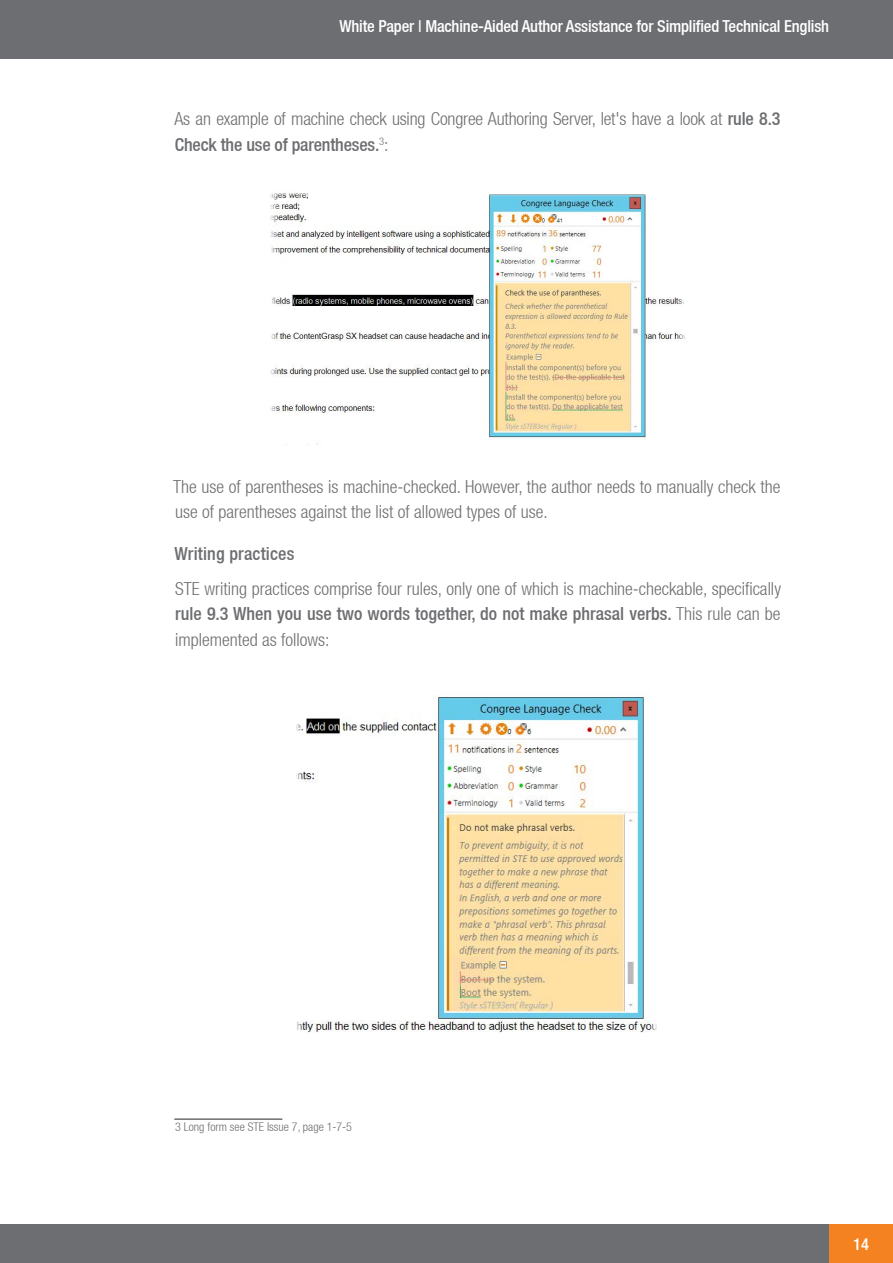
<style>
.page{position:relative;width:893px;height:1263px;background:#fff}
.page>*{position:absolute;margin:0;border:0;box-sizing:border-box;transform-origin:0 0}
.t1{font:300 condensed 18px/25.5px "Helvetica Neue LT";color:#6d6e71}
.t2{font:500 condensed 18px "Helvetica Neue LT";letter-spacing:.01em;color:#6d6e71}
.t3{font:500 condensed 16.5px "Helvetica Neue LT";letter-spacing:-.01em;color:#fff}
.t4{font:300 condensed 12px "Helvetica Neue LT";color:#6d6e71}
.s1{font-weight:500}
</style>
<div class="page">
<div style="left:0;top:1225px;width:893px;height:38px;background:#6d6e71"></div>
<div style="left:0;top:0;width:893px;height:58px;background:#6d6e71"></div>
<div style="left:829px;top:1225px;width:64px;height:38px;background:#f58220"></div>
<hr style="left:174px;top:1118px;width:108px;height:2px;background:#6d6e71">
<img style="left:270px;top:193px;width:416px;height:252px">
<img style="left:296px;top:697px;width:361px;height:336px">
<p class="t3" style="left:339px;top:16px;width:491px">White Paper | Machine-Aided Author Assistance for Simplified Technical English</p>
<p class="t1" style="left:174px;top:106px;width:607px">As an example of machine check using Congree Authoring Server, let's have a look at <span class="s1">rule 8.3<br>Check the use of parentheses.</span><sup>3</sup>:</p>
<p class="t1" style="left:173px;top:473px;width:609px">The use of parentheses is machine-checked. However, the author needs to manually check the use of parentheses against the list of allowed types of use.</p>
<p class="t2" style="left:174px;top:543px;width:122px">Writing practices</p>
<p class="t1" style="left:175px;top:575px;width:607px;text-align:justify">STE writing practices comprise four rules, only one of which is machine-checkable, specifically <span class="s1">rule 9.3 When you use two words together, do not make phrasal verbs.</span> This rule can be implemented as follows:</p>
<p class="t4" style="left:175px;top:1120px;width:178px">3 Long form see STE Issue 7, page 1-7-5</p>
<p class="t3" style="left:853px;top:1234px;width:17px">14</p>
</div>
